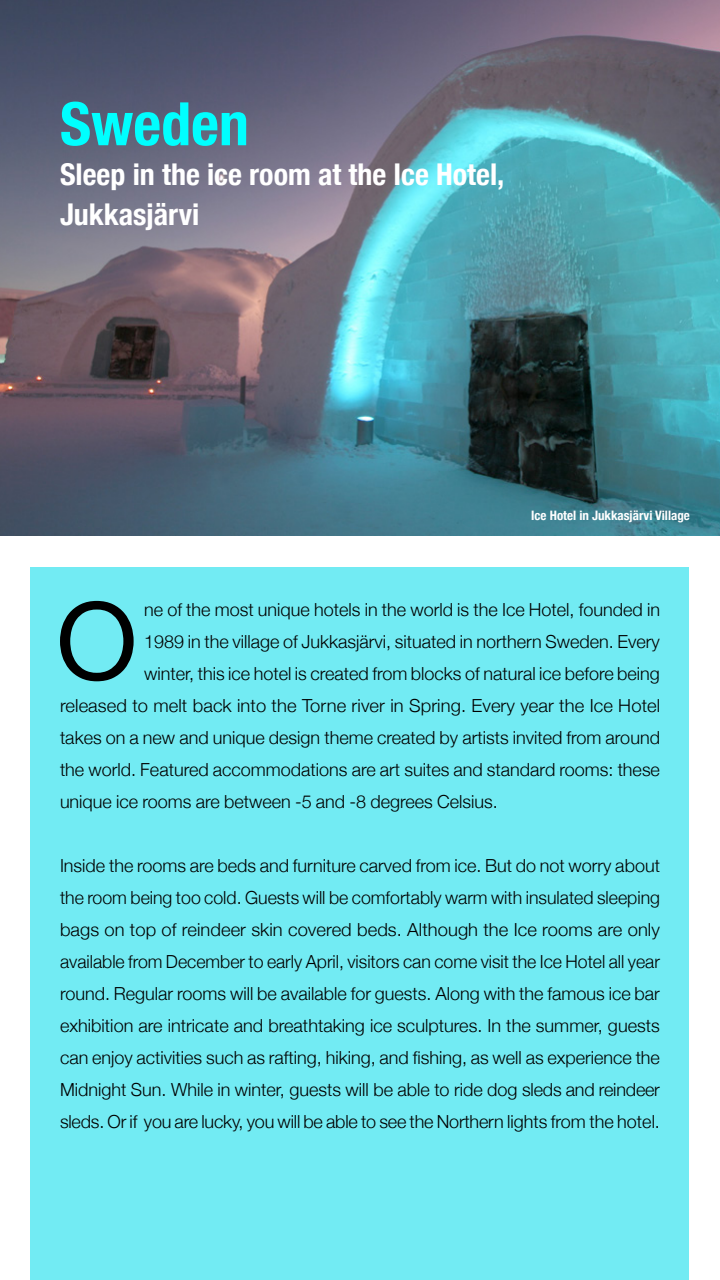
<style>
.page{position:relative;width:720px;height:1280px;background:#fff}
.page>*{position:absolute;margin:0;border:0;box-sizing:border-box;transform-origin:0 0}
.t1{font:107.6px "Helvetica Neue";color:#000}
.t2{font:700 condensed 60px "Helvetica Neue";color:#0ff}
.t3{font:700 condensed 30px/40px "Helvetica Neue";color:#fff}
.t4{font:300 18px/32px "Helvetica Neue";color:#000;text-align:justify}
.t5{font:700 condensed 13px "Helvetica Neue";color:#fff}
</style>
<div class="page">
<div style="left:30px;top:568px;width:660px;height:712px;background:#72ebf3"></div>
<img style="left:0;top:0;width:720px;height:536px">
<h2 class="t2" style="left:60px;top:74px;width:190px">Sweden</h2>
<h3 class="t3" style="left:60px;top:153px;width:446px">Sleep in the ice room at the Ice Hotel,<br>Jukkasjärvi</h3>
<p class="t5" style="left:531px;top:504px;width:160px">Ice Hotel in Jukkasjärvi Village</p>
<h1 class="t1" style="left:56px;top:564px;width:83px">O</h1>
<p class="t4" style="left:144px;top:592px;width:517px">ne of the most unique hotels in the world is the Ice Hotel, founded in</p>
<p class="t4" style="left:144px;top:624px;width:517px">1989 in the village of Jukkasjärvi, situated in northern Sweden. Every</p>
<p class="t4" style="left:144px;top:656px;width:517px">winter, this ice hotel is created from blocks of natural ice before being</p>
<p class="t4" style="left:60px;top:688px;width:602px">released to melt back into the Torne river in Spring. Every year the Ice Hotel</p>
<p class="t4" style="left:60px;top:720px;width:602px">takes on a new and unique design theme created by artists invited from around</p>
<p class="t4" style="left:60px;top:752px;width:602px">the world. Featured accommodations are art suites and standard rooms: these</p>
<p class="t4" style="left:60px;top:784px;width:439px">unique ice rooms are between -5 and -8 degrees Celsius.</p>
<p class="t4" style="left:60px;top:848px;width:602px">Inside the rooms are beds and furniture carved from ice. But do not worry about the room being too cold. Guests will be comfortably warm with insulated sleeping bags on top of reindeer skin covered beds. Although the Ice rooms are only available from December to early April, visitors can come visit the Ice Hotel all year round. Regular rooms will be available for guests. Along with the famous ice bar exhibition are intricate and breathtaking ice sculptures. In the summer, guests can enjoy activities such as rafting, hiking, and fishing, as well as experience the Midnight Sun. While in winter, guests will be able to ride dog sleds and reindeer sleds. Or if you are lucky, you will be able to see the Northern lights from the hotel.</p>
</div>
